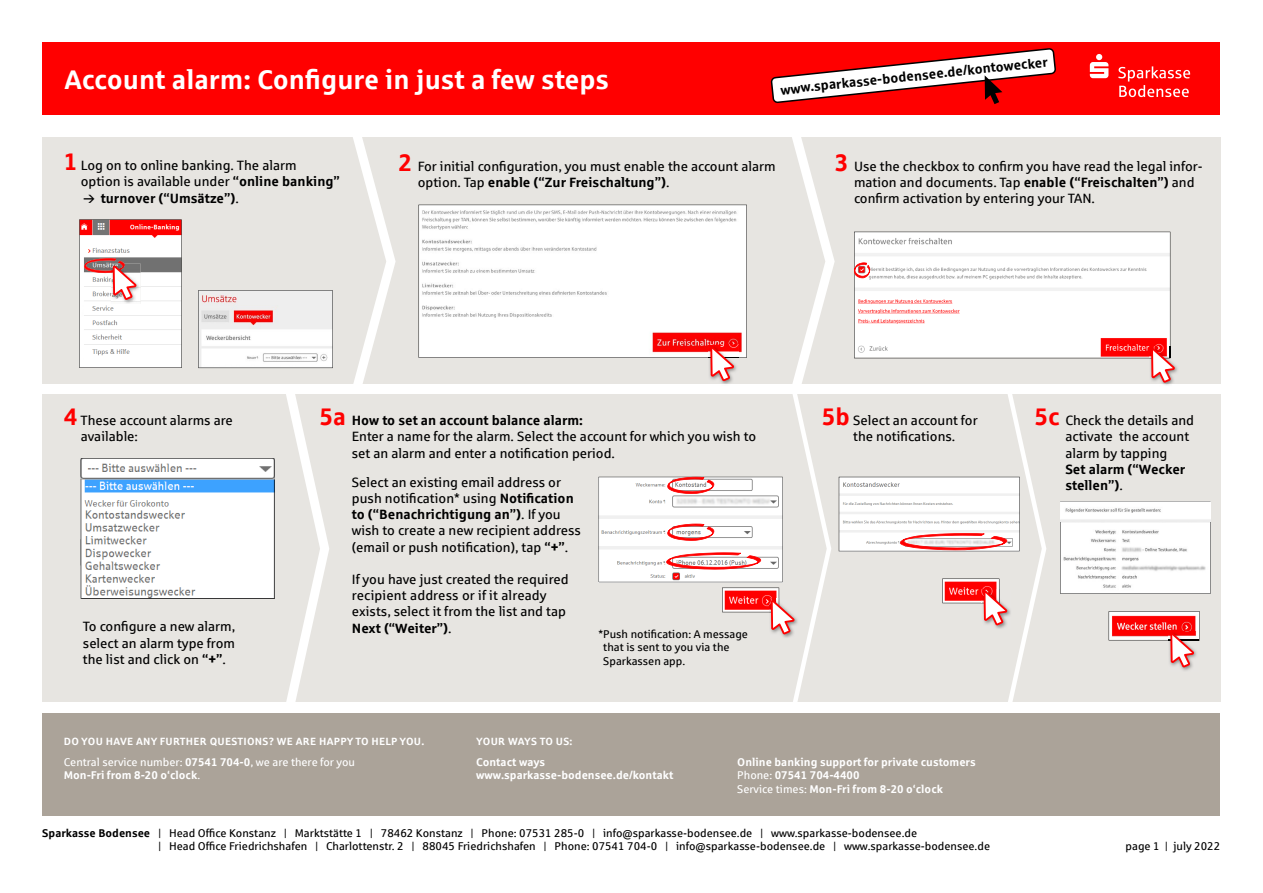
<style>
.page{position:relative;width:1263px;height:893px;background:#fff}
.page>*{position:absolute;margin:0;border:0;box-sizing:border-box;transform-origin:0 0}
.t1{font:700 27px "Sparkasse Rg";color:#fff}
.t2{font:13.5px/16.2px "Sparkasse Rg";color:#000}
.t3{font:700 13.5px/16.2px "Sparkasse Rg";color:#000}
.t4{font:11.25px/13.5px "Sparkasse Rg";color:#000}
.t5{font:700 11.25px/13.5px "Sparkasse Rg";color:#fff}
.t6{font:11.25px/13.5px "Sparkasse Rg";color:#fff}
.t7{font:700 10.5px "Sparkasse Rg";letter-spacing:.025em;color:#fff}
.s1{font-weight:700;font-size:24px;color:#f00}
.s2{font-weight:700}
.s3{font-weight:400}
.s4{font-weight:700;color:#fff}
</style>
<div class="page">
<div style="left:43px;top:138px;width:1178px;height:564px;background:#e7e5e1"></div>
<div style="left:28px;top:384px;width:1207px;height:9px;background:#fff"></div>
<svg style="left:352px;top:137px;width:44px;height:247px"></svg>
<svg style="left:286px;top:393px;width:43px;height:309px"></svg>
<div style="left:43px;top:43px;width:1177px;height:72px;background:#f00"></div>
<svg style="left:198px;top:290px;width:135px;height:78px"></svg>
<svg style="left:419px;top:205px;width:180px;height:153px;background:#f7f7f7"></svg>
<svg style="left:770px;top:48px;width:286px;height:56px"></svg>
<svg style="left:79px;top:220px;width:103px;height:148px;background:#ead1d1"></svg>
<svg style="left:81px;top:458px;width:193px;height:140px;background:#e2eaf1"></svg>
<svg style="left:599px;top:137px;width:612px;height:565px"></svg>
<svg style="left:1090px;top:54px;width:18px;height:24px"></svg>
<svg style="left:1118px;top:66px;width:72px;height:31px"></svg>
<div style="left:43px;top:714px;width:1177px;height:102px;background:#aba399"></div>
<h1 class="t1" style="left:64px;top:62px;width:546px">Account alarm: Configure in just a few steps</h1>
<p class="t3" style="left:780px;top:81px;width:270px;rotate:-6deg">www.sparkasse-bodensee.de/kontowecker</p>
<p class="t2" style="left:64px;top:157px;width:234px"><span class="s1">1</span> Log on to online banking. The alarm</p>
<p class="t2" style="left:81px;top:173px;width:261px">option is available under <span class="s2">“online banking”</span></p>
<p class="t3" style="left:101px;top:189px;width:139px">turnover (“Umsätze”)<span class="s3">.</span></p>
<p class="t2" style="left:418px;top:158px;width:359px;text-indent:-19px"><span class="s1">2</span> For initial configuration, you must enable the account alarm option. Tap <span class="s2">enable (“Zur Freischaltung”)</span>.</p>
<p class="t2" style="left:854px;top:158px;width:350px;text-indent:-19px"><span class="s1">3</span> Use the checkbox to confirm you have read the legal infor&shy;mation and documents. Tap <span class="s2">enable (“Freischalten”)</span> and confirm activation by entering your TAN.</p>
<p class="t2" style="left:81px;top:412px;width:154px;text-indent:-17px"><span class="s1">4</span> These account alarms are available:</p>
<p class="t2" style="left:352px;top:412px;width:406px;text-indent:-32px"><span class="s1">5a</span> <span class="s2">How to set an account balance alarm:<br></span>Enter a name for the alarm. Select the account for which you wish to set an alarm and enter a notification period.</p>
<p class="t2" style="left:352px;top:474px;width:230px">Select an existing email address or push notification* using <span class="s2">Notification to (“Benachrichtigung an”)</span>. If you wish to create a new recipient address (email or push notification), tap <span class="s2">“+”</span>.</p>
<p class="t2" style="left:352px;top:571px;width:218px">If you have just created the required recipient address or if it already exists, select it from the list and tap<br><span class="s2">Next (“Weiter”)</span>.</p>
<p class="t2" style="left:83px;top:618px;width:154px;text-align:justify">To configure a new alarm, select an alarm type from the list and click on <span class="s2">“+”</span>.</p>
<p class="t4" style="left:603px;top:627px;width:146px;text-indent:-5px">* Push notification: A message that is sent to you via the<br>Sparkassen app.</p>
<p class="t2" style="left:853px;top:412px;width:126px;text-indent:-31px"><span class="s1">5b</span> Select an account for the notifications.</p>
<p class="t2" style="left:1065px;top:412px;width:130px;text-indent:-31px"><span class="s1">5c</span> Check the details and activate the account alarm by tapping</p>
<p class="t3" style="left:1065px;top:460px;width:121px">Set alarm (“Wecker stellen”)<span class="s3">.</span></p>
<p class="t7" style="left:64px;top:735px;width:362px">DO YOU HAVE ANY FURTHER QUESTIONS? WE ARE HAPPY TO HELP YOU.</p>
<p class="t6" style="left:64px;top:755px;width:293px">Central service number: <span class="s2">07541 704-0</span>, we are there for you<br><span class="s2">Mon-Fri from 8-20 o‘clock</span>.</p>
<p class="t5" style="left:476px;top:755px;width:199px">Contact ways www.sparkasse-bodensee.de/kontakt</p>
<p class="t7" style="left:476px;top:735px;width:98px">YOUR WAYS TO US:</p>
<p class="t5" style="left:737px;top:755px;width:240px">Online banking support for private customers<br><span class="s3">Phone:</span> 07541 704-4400<br><span class="s3">Service times:</span> Mon-Fri from 8-20 o‘clock</p>
<p class="t4" style="left:42px;top:826px;width:949px"><span class="s2">Sparkasse Bodensee</span> | Head Office Konstanz | Marktstätte 1 | 78462 Konstanz | Phone: 07531 285-0 | info@sparkasse-bodensee.de | www.sparkasse-bodensee.de<br><span class="s4">Sparkasse Bodensee</span> | Head Office Friedrichshafen | Charlottenstr. 2 | 88045 Friedrichshafen | Phone: 07541 704-0 | info@sparkasse-bodensee.de | www.sparkasse-bodensee.de</p>
<p class="t4" style="left:1125px;top:839px;width:96px">page 1 | july 2022</p>
</div>
